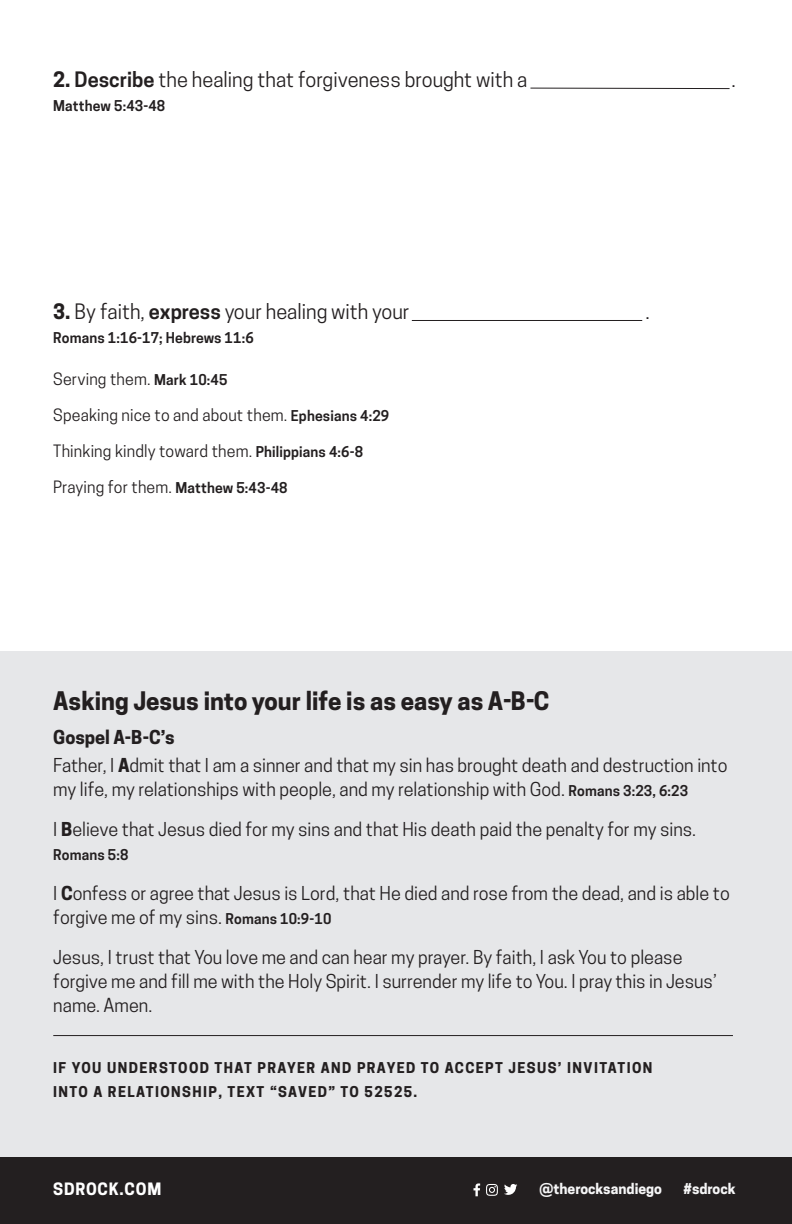
<style>
.page{position:relative;width:792px;height:1224px;background:#fff}
.page>*{position:absolute;margin:0;border:0;box-sizing:border-box;transform-origin:0 0}
.t1{font:700 24px "Cooper Hewitt";color:#231f20}
.t2{font:20px "Cooper Hewitt";color:#231f20}
.t3{font:18px/24px "Cooper Hewitt";color:#231f20}
.t4{font:16px "Cooper Hewitt";letter-spacing:.01em;color:#231f20}
.t5{font:700 16px "Cooper Hewitt";letter-spacing:.05em;color:#fff}
.t6{font:700 14px/24px "Cooper Hewitt";letter-spacing:.1em;color:#231f20}
.t7{font:600 14px "Cooper Hewitt";letter-spacing:.01em;color:#231f20}
.t8{font:700 14px "Cooper Hewitt";color:#f5f5f6}
.s1{font-weight:700}
.s2{font-weight:600}
.s3{font-weight:600;font-size:14px}
</style>
<div class="page">
<div style="left:0;top:651px;width:792px;height:515px;background:#e6e7e9"></div>
<hr style="left:53px;top:1035px;width:680px;height:1px;background:#231f20">
<div style="left:0;top:1158px;width:792px;height:66px;background:#231f20"></div>
<svg style="left:504px;top:1184px;width:13px;height:11px"></svg>
<svg style="left:486px;top:1184px;width:12px;height:12px"></svg>
<svg style="left:474px;top:1183px;width:6px;height:13px"></svg>
<hr style="left:412px;top:320px;width:230px;height:1px;background:#231f20">
<hr style="left:530px;top:88px;width:200px;height:1px;background:#231f20">
<p class="t2" style="left:53px;top:68px;width:476px"><span class="s1">2.</span> <span class="s2">Describe</span> the healing that forgiveness brought with a</p>
<p class="t7" style="left:53px;top:97px;width:114px">Matthew 5:43-48</p>
<p class="t2" style="left:53px;top:300px;width:358px"><span class="s1">3.</span> By faith, <span class="s2">express</span> your healing with your</p>
<p class="t7" style="left:53px;top:329px;width:202px">Romans 1:16-17; Hebrews 11:6</p>
<p class="t4" style="left:53px;top:370px;width:176px">Serving them. <span class="s3">Mark 10:45</span></p>
<p class="t4" style="left:53px;top:406px;width:338px">Speaking nice to and about them. <span class="s3">Ephesians 4:29</span></p>
<p class="t4" style="left:53px;top:442px;width:311px">Thinking kindly toward them. <span class="s3">Philippians 4:6-8</span></p>
<p class="t4" style="left:53px;top:478px;width:236px">Praying for them. <span class="s3">Matthew 5:43-48</span></p>
<p class="t2" style="left:732px;top:68px;width:6px">.</p>
<p class="t2" style="left:645px;top:300px;width:6px">.</p>
<h1 class="t1" style="left:53px;top:687px;width:498px">Asking Jesus into your life is as easy as A-B-C</h1>
<p class="t3" style="left:53px;top:723px;width:676px;line-height:28px"><span class="s1">Gospel A-B-C’s<br></span>Father, I <span class="s1">A</span>dmit that I am a sinner and that my sin has brought death and destruction into</p>
<p class="t3" style="left:53px;top:777px;width:636px">my life, my relationships with people, and my relationship with God. <span class="s3">Romans 3:23, 6:23</span></p>
<p class="t3" style="left:53px;top:817px;width:644px">I <span class="s1">B</span>elieve that Jesus died for my sins and that His death paid the penalty for my sins.</p>
<p class="t7" style="left:53px;top:846px;width:77px">Romans 5:8</p>
<p class="t3" style="left:53px;top:881px;width:678px">I <span class="s1">C</span>onfess or agree that Jesus is Lord, that He died and rose from the dead, and is able to forgive me of my sins. <span class="s3">Romans 10:9-10</span></p>
<p class="t3" style="left:53px;top:945px;width:665px">Jesus, I trust that You love me and can hear my prayer. By faith, I ask You to please forgive me and fill me with the Holy Spirit. I surrender my life to You. I pray this in Jesus’ name. Amen.</p>
<p class="t6" style="left:53px;top:1056px;width:601px">IF YOU UNDERSTOOD THAT PRAYER AND PRAYED TO ACCEPT JESUS’ INVITATION<br>INTO A RELATIONSHIP, TEXT “SAVED” TO 52525.</p>
<p class="t5" style="left:53px;top:1180px;width:110px">SDROCK.COM</p>
<p class="t8" style="left:540px;top:1180px;width:124px">@therocksandiego</p>
<p class="t8" style="left:684px;top:1180px;width:54px">#sdrock</p>
</div>
